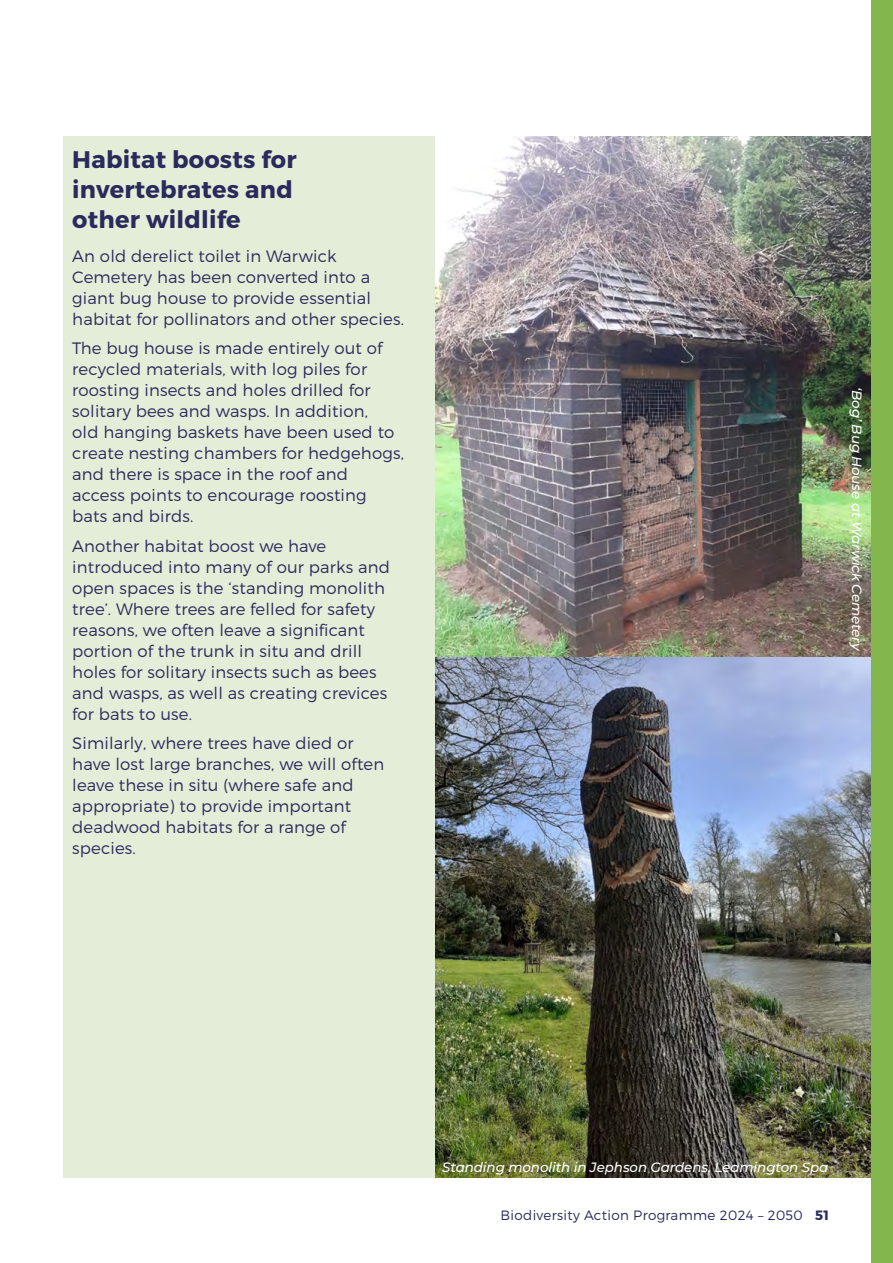
<style>
.page{position:relative;width:893px;height:1263px;background:#fff}
.page>*{position:absolute;margin:0;border:0;box-sizing:border-box;transform-origin:0 0}
.Sub_heading{font:700 24px/30px "Montserrat";letter-spacing:.01em;color:#2b2a5c}
.Body_text{font:300 16.5px/21px "Montserrat";letter-spacing:.01em;color:#2b2a5c}
.t1{font:italic 500 13.5px "Montserrat";letter-spacing:-.01em;color:#fff}
.t2{font:300 13.5px "Montserrat";letter-spacing:.025em;color:#2b2a5c}
.s1{font-weight:700}
</style>
<div class="page">
<div style="left:64px;top:136px;width:372px;height:1042px;background:#e4edd7"></div>
<img style="left:436px;top:136px;width:436px;height:1042px">
<div style="left:872px;top:0;width:21px;height:1263px;background:#83b74e"></div>
<h3 class="Sub_heading" style="left:72px;top:145px;width:226px">Habitat boosts for invertebrates and other wildlife</h3>
<p class="Body_text" style="left:72px;top:245px;width:333px">An old derelict toilet in Warwick Cemetery has been converted into a giant bug house to provide essential habitat for pollinators and other species.</p>
<p class="Body_text" style="left:72px;top:337px;width:333px">The bug house is made entirely out of recycled materials, with log piles for roosting insects and holes drilled for solitary bees and wasps. In addition,<br>old hanging baskets have been used to create nesting chambers for hedgehogs, and there is space in the roof and access points to encourage roosting bats and birds.</p>
<p class="Body_text" style="left:72px;top:535px;width:319px">Another habitat boost we have introduced into many of our parks and open spaces is the ‘standing monolith tree’. Where trees are felled for safety reasons, we often leave a significant portion of the trunk in situ and drill holes for solitary insects such as bees and wasps, as well as creating crevices for bats to use.</p>
<p class="Body_text" style="left:72px;top:732px;width:314px">Similarly, where trees have died or have lost large branches, we will often leave these in situ (where safe and appropriate) to provide important deadwood habitats for a range of species.</p>
<p class="t1" style="left:866px;top:387px;width:267px;rotate:90deg">‘Bog’ Bug House at Warwick Cemetery</p>
<p class="t1" style="left:442px;top:1157px;width:388px">Standing monolith in Jephson Gardens, Leamington Spa</p>
<p class="t2" style="left:501px;top:1207px;width:330px">Biodiversity Action Programme 2024 – 2050 <span class="s1">51</span></p>
</div>
